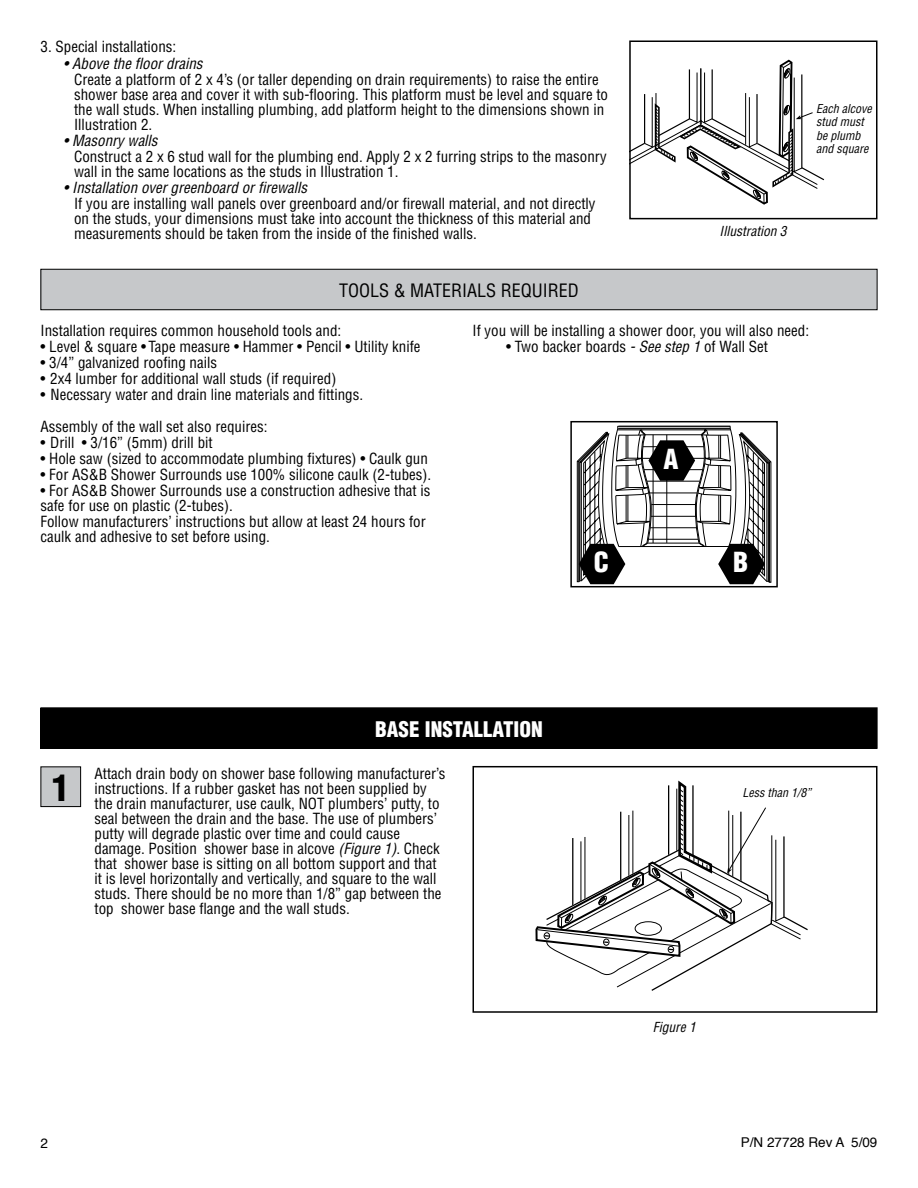
<style>
.page{position:relative;width:918px;height:1188px;background:#fff}
.page>*{position:absolute;margin:0;border:0;box-sizing:border-box;transform-origin:0 0}
.t1{font:900 condensed 36px "Helvetica";color:#000}
.t2{font:900 condensed 27px "Helvetica";color:#fff}
.t3{font:900 condensed 21px "Helvetica";color:#fff}
.t4{font:condensed 18px "Helvetica";color:#000}
.t5{font:condensed 15px/15px "Helvetica";color:#000}
.t6{font:italic condensed 15px "Helvetica";color:#000}
.t7{font:italic condensed 13.5px "Helvetica";color:#000}
.t8{font:13.5px "Helvetica";color:#000}
.t9{font:italic condensed 12px/13.5px "Helvetica";color:#000}
.s1{font-style:italic}
</style>
<div class="page">
<div style="left:41px;top:708px;width:836px;height:40px;background:#000"></div>
<div style="left:40px;top:707px;width:838px;height:42px;border:1px solid #000"></div>
<div style="left:41px;top:269px;width:836px;height:41px;background:#c6c8ca"></div>
<div style="left:40px;top:269px;width:838px;height:41px;border:1px solid #000"></div>
<div style="left:41px;top:767px;width:40px;height:40px;background:#c6c8ca"></div>
<div style="left:40px;top:766px;width:41px;height:41px;border:1px solid #000"></div>
<svg style="left:536px;top:781px;width:272px;height:210px"></svg>
<div style="left:472px;top:766px;width:406px;height:247px;border:2px solid #000"></div>
<div style="left:570px;top:421px;width:208px;height:166px;border:2px solid #000"></div>
<svg style="left:632px;top:60px;width:192px;height:144px"></svg>
<div style="left:629px;top:40px;width:249px;height:179px;border:2px solid #000"></div>
<svg style="left:577px;top:426px;width:194px;height:158px"></svg>
<p class="t5" style="left:40px;top:39px;width:137px">3. Special installations:</p>
<p class="t6" style="left:64px;top:54px;width:141px">• Above the floor drains</p>
<p class="t5" style="left:74px;top:71px;width:535px">Create a platform of 2 x 4’s (or taller depending on drain requirements) to raise the entire shower base area and cover it with sub-flooring. This platform must be level and square to the wall studs. When installing plumbing, add platform height to the dimensions shown in Illustration 2.</p>
<p class="t6" style="left:64px;top:131px;width:96px">• Masonry walls</p>
<p class="t5" style="left:74px;top:148px;width:534px">Construct a 2 x 6 stud wall for the plumbing end. Apply 2 x 2 furring strips to the masonry wall in the same locations as the studs in Illustration 1.</p>
<p class="t6" style="left:64px;top:178px;width:245px">• Installation over greenboard or firewalls</p>
<p class="t5" style="left:74px;top:196px;width:523px">If you are installing wall panels over greenboard and/or firewall material, and not directly on the studs, your dimensions must take into account the thickness of this material and measurements should be taken from the inside of the finished walls.</p>
<p class="t7" style="left:720px;top:222px;width:69px">Illustration 3</p>
<p class="t9" style="left:816px;top:102px;width:57px">Each alcove stud must be plumb and square</p>
<p class="t4" style="left:339px;top:279px;width:241px">TOOLS &amp; MATERIALS REQUIRED</p>
<p class="t5" style="left:40px;top:322px;width:302px">Installation requires common household tools and:</p>
<p class="t5" style="left:40px;top:339px;width:382px">• Level &amp; square • Tape measure • Hammer • Pencil • Utility knife</p>
<p class="t5" style="left:40px;top:355px;width:178px">• 3/4” galvanized roofing nails</p>
<p class="t5" style="left:40px;top:371px;width:297px">• 2x4 lumber for additional wall studs (if required)</p>
<p class="t5" style="left:40px;top:378px;width:324px;line-height:32.1px">• Necessary water and drain line materials and fittings.<br>Assembly of the wall set also requires:</p>
<p class="t5" style="left:40px;top:435px;width:174px">• Drill • 3/16” (5mm) drill bit</p>
<p class="t5" style="left:40px;top:451px;width:389px">• Hole saw (sized to accommodate plumbing fixtures) • Caulk gun</p>
<p class="t5" style="left:40px;top:467px;width:392px">• For AS&amp;B Shower Surrounds use 100% silicone caulk (2-tubes).</p>
<p class="t5" style="left:40px;top:483px;width:391px">• For AS&amp;B Shower Surrounds use a construction adhesive that is safe for use on plastic (2-tubes).<br>Follow manufacturers’ instructions but allow at least 24 hours for caulk and adhesive to set before using.</p>
<p class="t5" style="left:472px;top:323px;width:338px">If you will be installing a shower door, you will also need:</p>
<p class="t5" style="left:506px;top:339px;width:263px">• Two backer boards <span class="s1">- See step 1</span> of Wall Set</p>
<h2 class="t2" style="left:663px;top:442px;width:17px">A</h2>
<h2 class="t2" style="left:594px;top:546px;width:17px">C</h2>
<h2 class="t2" style="left:733px;top:546px;width:17px">B</h2>
<h3 class="t3" style="left:375px;top:716px;width:169px">BASE INSTALLATION</h3>
<h1 class="t1" style="left:52px;top:766px;width:19px">1</h1>
<p class="t5" style="left:94px;top:766px;width:352px">Attach drain body on shower base following manufacturer’s instructions. If a rubber gasket has not been supplied by the drain manufacturer, use caulk, NOT plumbers’ putty, to seal between the drain and the base. The use of plumbers’ putty will degrade plastic over time and could cause damage. Position shower base in alcove <span class="s1">(Figure 1)</span>. Check that shower base is sitting on all bottom support and that it is level horizontally and vertically, and square to the wall studs. There should be no more than 1/8” gap between the top shower base flange and the wall studs.</p>
<p class="t9" style="left:743px;top:785px;width:70px">Less than 1/8”</p>
<p class="t7" style="left:653px;top:1019px;width:45px">Figure 1</p>
<p class="t8" style="left:40px;top:1133px;width:9px">2</p>
<p class="t8" style="left:741px;top:1131px;width:138px">P/N 27728 Rev A 5/09</p>
</div>
